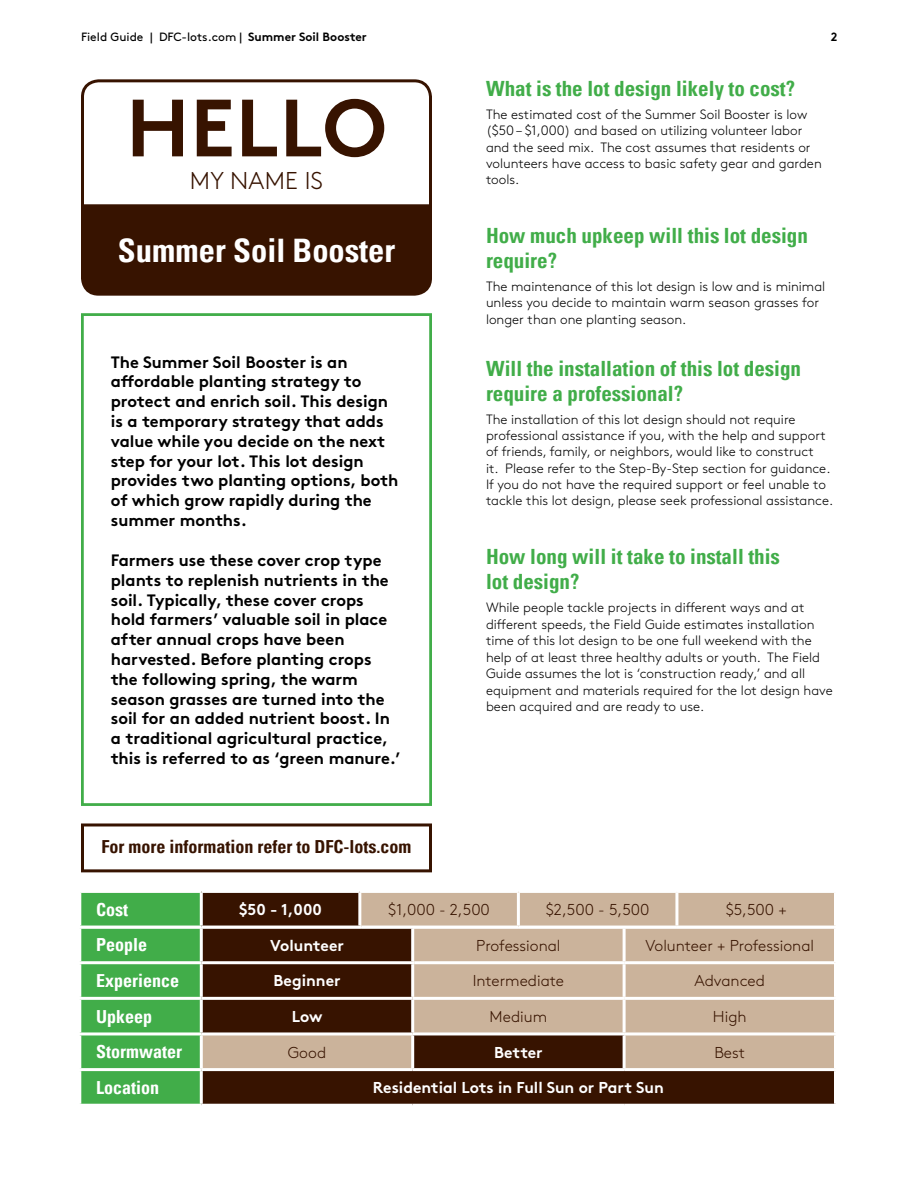
<style>
.page{position:relative;width:918px;height:1188px;background:#fff}
.page>*{position:absolute;margin:0;border:0;box-sizing:border-box;transform-origin:0 0}
.t1{font:700 81px "Brown Pro";letter-spacing:.01em;color:#371300}
.t2{font:700 condensed 32.4px "Univers";color:#fff}
.t3{font:300 24.3px "Brown Pro";letter-spacing:.01em;color:#371300}
.t4{font:700 condensed 21px/25.2px "Univers";color:#41ad49}
.t5{font:700 condensed 18px "Univers";color:#fff}
.t6{font:700 condensed 18px "Univers";color:#371300}
.t7{font:700 16.5px/19.8px "Brown Pro";color:#000}
.t8{font:300 15.75px "Brown Pro";color:#371300}
.t9{font:700 15.75px "Brown Pro";color:#fff}
.t10{font:300 13.5px/16.2px "Brown Pro";color:#000}
.t11{font:12px "Brown Pro";color:#000}
.t12{font:700 12px "Brown Pro";color:#000}
.s1{font-weight:700}
</style>
<div class="page">
<div style="left:81px;top:313px;width:351px;height:493px;border:3px solid #41ad49"></div>
<div style="left:81px;top:210px;width:351px;height:86px;background:#371300"></div>
<svg style="left:81px;top:79px;width:351px;height:131px"></svg>
<div style="left:81px;top:823px;width:351px;height:49px;border:3px solid #371300"></div>
<div style="left:81px;top:929px;width:119px;height:175px;background:#41ad49"></div>
<div style="left:203px;top:1071px;width:631px;height:33px;background:#371300"></div>
<svg style="left:203px;top:929px;width:631px;height:139px;background:#997e67"></svg>
<hr style="left:78px;top:961px;width:123px;height:3px;background:#fff">
<hr style="left:78px;top:997px;width:123px;height:3px;background:#fff">
<hr style="left:78px;top:1032px;width:123px;height:3px;background:#fff">
<hr style="left:78px;top:1068px;width:123px;height:3px;background:#fff">
<hr style="left:201px;top:961px;width:213px;height:3px;background:#fff">
<hr style="left:411px;top:964px;width:3px;height:33px;background:#fff">
<hr style="left:623px;top:964px;width:3px;height:33px;background:#fff">
<hr style="left:414px;top:961px;width:210px;height:3px;background:#fff">
<hr style="left:624px;top:961px;width:210px;height:3px;background:#fff">
<hr style="left:411px;top:929px;width:3px;height:32px;background:#fff">
<hr style="left:623px;top:929px;width:3px;height:32px;background:#fff">
<hr style="left:201px;top:997px;width:212px;height:3px;background:#fff">
<hr style="left:413px;top:997px;width:211px;height:3px;background:#fff">
<hr style="left:411px;top:1000px;width:3px;height:32px;background:#fff">
<hr style="left:624px;top:997px;width:213px;height:3px;background:#fff">
<hr style="left:623px;top:1000px;width:3px;height:32px;background:#fff">
<hr style="left:201px;top:1032px;width:212px;height:3px;background:#fff">
<hr style="left:413px;top:1032px;width:211px;height:3px;background:#fff">
<hr style="left:411px;top:1035px;width:3px;height:33px;background:#fff">
<hr style="left:624px;top:1032px;width:213px;height:3px;background:#fff">
<hr style="left:623px;top:1035px;width:3px;height:33px;background:#fff">
<div style="left:80px;top:891px;width:121px;height:36px;background:#41ad49"></div>
<div style="left:201px;top:891px;width:159px;height:36px;background:#371300"></div>
<div style="left:361px;top:893px;width:473px;height:33px;background:#cbb39b"></div>
<hr style="left:78px;top:890px;width:123px;height:3px;background:#fff">
<hr style="left:78px;top:893px;width:3px;height:33px;background:#fff">
<hr style="left:78px;top:926px;width:123px;height:3px;background:#fff">
<hr style="left:201px;top:890px;width:159px;height:3px;background:#fff">
<hr style="left:200px;top:893px;width:3px;height:33px;background:#fff">
<hr style="left:358px;top:893px;width:3px;height:33px;background:#fff">
<hr style="left:517px;top:893px;width:3px;height:33px;background:#fff">
<hr style="left:675px;top:893px;width:3px;height:33px;background:#fff">
<hr style="left:201px;top:926px;width:160px;height:3px;background:#fff">
<p class="t11" style="left:81px;top:28px;width:287px">Field Guide | DFC-lots.com | <span class="s1">Summer Soil Booster</span></p>
<p class="t12" style="left:831px;top:27px;width:8px">2</p>
<h1 class="t1" style="left:126px;top:62px;width:262px">HELLO</h1>
<h3 class="t3" style="left:190px;top:162px;width:135px">MY NAME IS</h3>
<h2 class="t2" style="left:118px;top:230px;width:279px">Summer Soil Booster</h2>
<p class="t7" style="left:111px;top:350px;width:289px">The Summer Soil Booster is an affordable planting strategy to protect and enrich soil. This design is a temporary strategy that adds value while you decide on the next step for your lot. This lot design provides two planting options, both of which grow rapidly during the summer months.</p>
<p class="t7" style="left:111px;top:549px;width:291px">Farmers use these cover crop type plants to replenish nutrients in the soil. Typically, these cover crops hold farmers’ valuable soil in place after annual crops have been harvested. Before planting crops the following spring, the warm season grasses are turned into the soil for an added nutrient boost. In a traditional agricultural practice, this is referred to as ‘green manure.’</p>
<h3 class="t6" style="left:102px;top:836px;width:311px">For more information refer to DFC-lots.com</h3>
<h3 class="t4" style="left:486px;top:76px;width:311px">What is the lot design likely to cost?</h3>
<p class="t10" style="left:486px;top:105px;width:337px">The estimated cost of the Summer Soil Booster is low ($50 – $1,000) and based on utilizing volunteer labor and the seed mix. The cost assumes that residents or volunteers have access to basic safety gear and garden tools.</p>
<h3 class="t4" style="left:486px;top:223px;width:323px">How much upkeep will this lot design require?</h3>
<p class="t10" style="left:486px;top:277px;width:341px">The maintenance of this lot design is low and is minimal unless you decide to maintain warm season grasses for longer than one planting season.</p>
<h3 class="t4" style="left:486px;top:356px;width:317px">Will the installation of this lot design require a professional?</h3>
<p class="t10" style="left:486px;top:410px;width:349px">The installation of this lot design should not require professional assistance if you, with the help and support of friends, family, or neighbors, would like to construct<br>it. Please refer to the Step-By-Step section for guidance.<br>If you do not have the required support or feel unable to tackle this lot design, please seek professional assistance.</p>
<h3 class="t4" style="left:486px;top:544px;width:295px">How long will it take to install this lot design?</h3>
<p class="t10" style="left:486px;top:599px;width:348px">While people tackle projects in different ways and at different speeds, the Field Guide estimates installation time of this lot design to be one full weekend with the help of at least three healthy adults or youth. The Field Guide assumes the lot is ‘construction ready,’ and all equipment and materials required for the lot design have been acquired and are ready to use.</p>
<h3 class="t5" style="left:96px;top:898px;width:34px">Cost</h3>
<p class="t9" style="left:239px;top:897px;width:84px">$50 - 1,000</p>
<p class="t8" style="left:388px;top:898px;width:103px">$1,000 - 2,500</p>
<p class="t8" style="left:546px;top:898px;width:105px">$2,500 - 5,500</p>
<p class="t8" style="left:726px;top:898px;width:63px">$5,500 +</p>
<h3 class="t5" style="left:96px;top:934px;width:53px">People</h3>
<p class="t9" style="left:270px;top:933px;width:75px">Volunteer</p>
<p class="t8" style="left:476px;top:934px;width:86px">Professional</p>
<p class="t8" style="left:645px;top:934px;width:170px">Volunteer + Professional</p>
<h3 class="t5" style="left:96px;top:970px;width:84px">Experience</h3>
<p class="t9" style="left:273px;top:968px;width:69px">Beginner</p>
<p class="t8" style="left:473px;top:969px;width:93px">Intermediate</p>
<p class="t8" style="left:695px;top:969px;width:72px">Advanced</p>
<h3 class="t5" style="left:96px;top:1005px;width:57px">Upkeep</h3>
<p class="t9" style="left:292px;top:1004px;width:32px">Low</p>
<p class="t8" style="left:490px;top:1005px;width:59px">Medium</p>
<p class="t8" style="left:713px;top:1005px;width:35px">High</p>
<h3 class="t5" style="left:96px;top:1041px;width:88px">Stormwater</h3>
<p class="t8" style="left:288px;top:1041px;width:40px">Good</p>
<p class="t9" style="left:494px;top:1039px;width:50px">Better</p>
<p class="t8" style="left:714px;top:1041px;width:32px">Best</p>
<h3 class="t5" style="left:96px;top:1076px;width:64px">Location</h3>
<p class="t9" style="left:373px;top:1075px;width:292px">Residential Lots in Full Sun or Part Sun</p>
</div>
